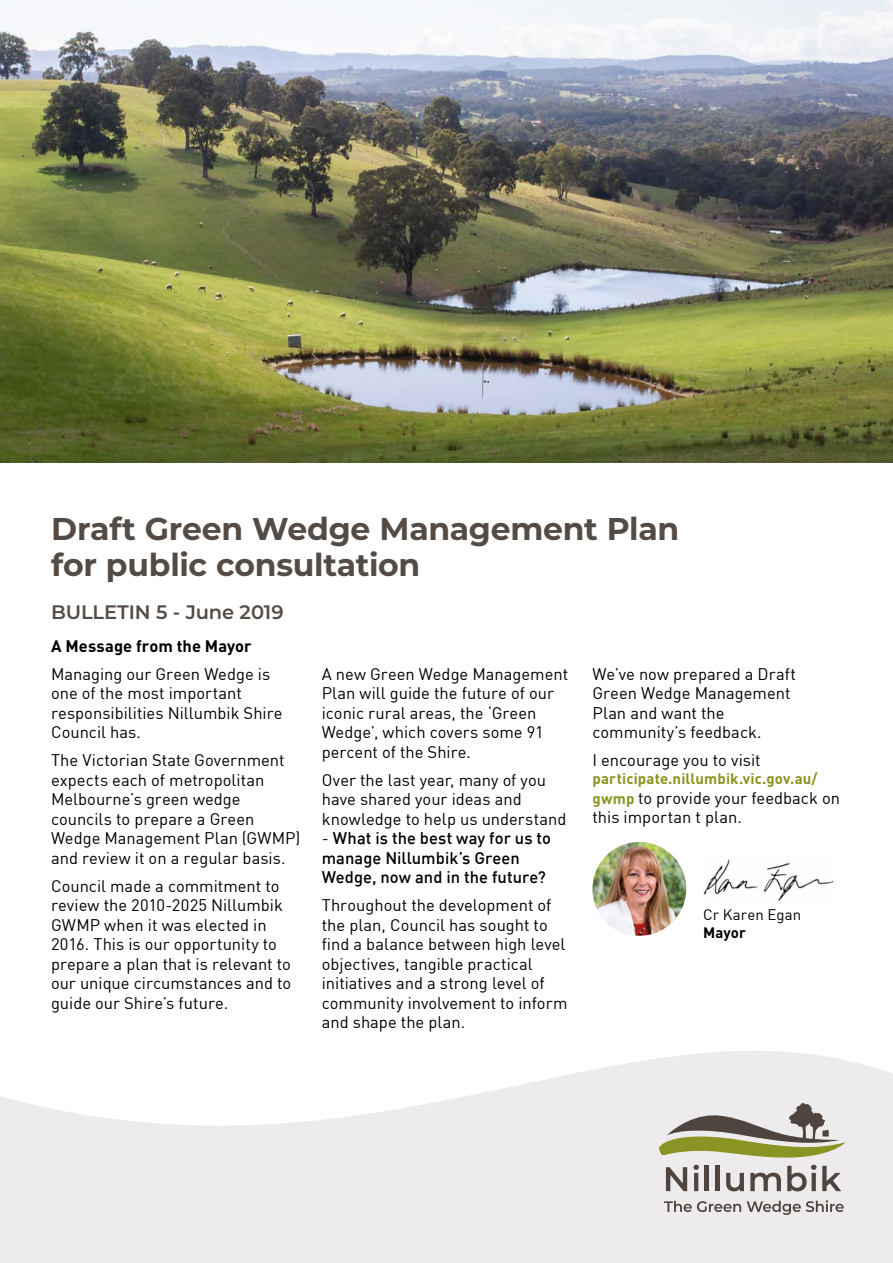
<style>
.page{position:relative;width:893px;height:1263px;background:#fff}
.page>*{position:absolute;margin:0;border:0;box-sizing:border-box;transform-origin:0 0}
.t1{font:700 31.5px/36px "Montserrat";letter-spacing:-.01em;color:#544b45}
.t2{font:600 19.5px "Montserrat";letter-spacing:-.01em;color:#544b45}
.t3{font:16.5px/19.5px "DIN";color:#000}
.t4{font:500 16.5px/19.5px "DIN";letter-spacing:.005em;color:#000}
.t5{font:700 16.5px "DIN";letter-spacing:.005em;color:#000}
.t6{font:700 15px "DIN";letter-spacing:.005em;color:#8a941e}
.t7{font:15px "DIN";letter-spacing:.005em;color:#000}
.t8{font:700 15px "DIN";letter-spacing:.005em;color:#000}
.s1{font-weight:400}
.s2{font-weight:700;font-size:15px;color:#8a941e}
</style>
<div class="page">
<img style="left:0;top:0;width:893px;height:462px">
<img style="left:592px;top:842px;width:94px;height:94px;border-radius:47px">
<img style="left:703px;top:859px;width:131px;height:42px">
<svg style="left:0;top:1051px;width:893px;height:212px;fill:#edebeb"></svg>
<svg style="left:666px;top:1167px;width:21px;height:24px"></svg>
<svg style="left:693px;top:1165px;width:6px;height:26px"></svg>
<hr style="left:705px;top:1166px;width:4px;height:25px;background:#4f4540">
<div style="left:715px;top:1166px;width:5px;height:25px;background:#4f4540"></div>
<svg style="left:726px;top:1173px;width:18px;height:18px"></svg>
<svg style="left:750px;top:1173px;width:31px;height:18px"></svg>
<svg style="left:787px;top:1165px;width:29px;height:26px"></svg>
<svg style="left:822px;top:1166px;width:19px;height:25px"></svg>
<svg style="left:664px;top:1201px;width:77px;height:11px"></svg>
<svg style="left:747px;top:1200px;width:97px;height:15px"></svg>
<svg style="left:659px;top:1103px;width:187px;height:56px"></svg>
<h1 class="t1" style="left:51px;top:509px;width:630px">Draft Green Wedge Management Plan for public consultation</h1>
<p class="t2" style="left:51px;top:598px;width:234px">BULLETIN 5 - June 2019</p>
<p class="t5" style="left:51px;top:635px;width:202px">A Message from the Mayor</p>
<p class="t3" style="left:51px;top:663px;width:233px">Managing our Green Wedge is one of the most important responsibilities Nillumbik Shire<br>Council has.</p>
<p class="t3" style="left:51px;top:750px;width:251px">The Victorian State Government expects each of metropolitan<br>Melbourne’s green wedge councils to prepare a Green<br>Wedge Management Plan (GWMP) and review it on a regular basis.</p>
<p class="t3" style="left:51px;top:875px;width:242px">Council made a commitment to review the 2010-2025 Nillumbik<br>GWMP when it was elected in<br>2016. This is our opportunity to prepare a plan that is relevant to our unique circumstances and to guide our Shire’s future.</p>
<p class="t3" style="left:322px;top:663px;width:248px">A new Green Wedge Management<br>Plan will guide the future of our iconic rural areas, the ‘Green<br>Wedge’, which covers some 91 percent of the Shire.</p>
<p class="t3" style="left:322px;top:770px;width:246px">Over the last year, many of you have shared your ideas and knowledge to help us understand</p>
<p class="t4" style="left:322px;top:828px;width:231px"><span class="s1">-</span> What is the best way for us to manage Nillumbik’s Green<br>Wedge, now and in the future?</p>
<p class="t3" style="left:322px;top:895px;width:247px">Throughout the development of the plan, Council has sought to find a balance between high level objectives, tangible practical initiatives and a strong level of community involvement to inform and shape the plan.</p>
<p class="t3" style="left:592px;top:664px;width:205px">We’ve now prepared a Draft<br>Green Wedge Management<br>Plan and want the community’s feedback.</p>
<p class="t3" style="left:592px;top:750px;width:170px">I encourage you to visit</p>
<p class="t6" style="left:592px;top:769px;width:227px">participate.nillumbik.vic.gov.au/</p>
<p class="t3" style="left:592px;top:787px;width:249px"><span class="s2">gwmp</span> to provide your feedback on this importan t plan.</p>
<p class="t7" style="left:703px;top:905px;width:100px">Cr Karen Egan</p>
<p class="t8" style="left:703px;top:923px;width:44px">Mayor</p>
</div>
